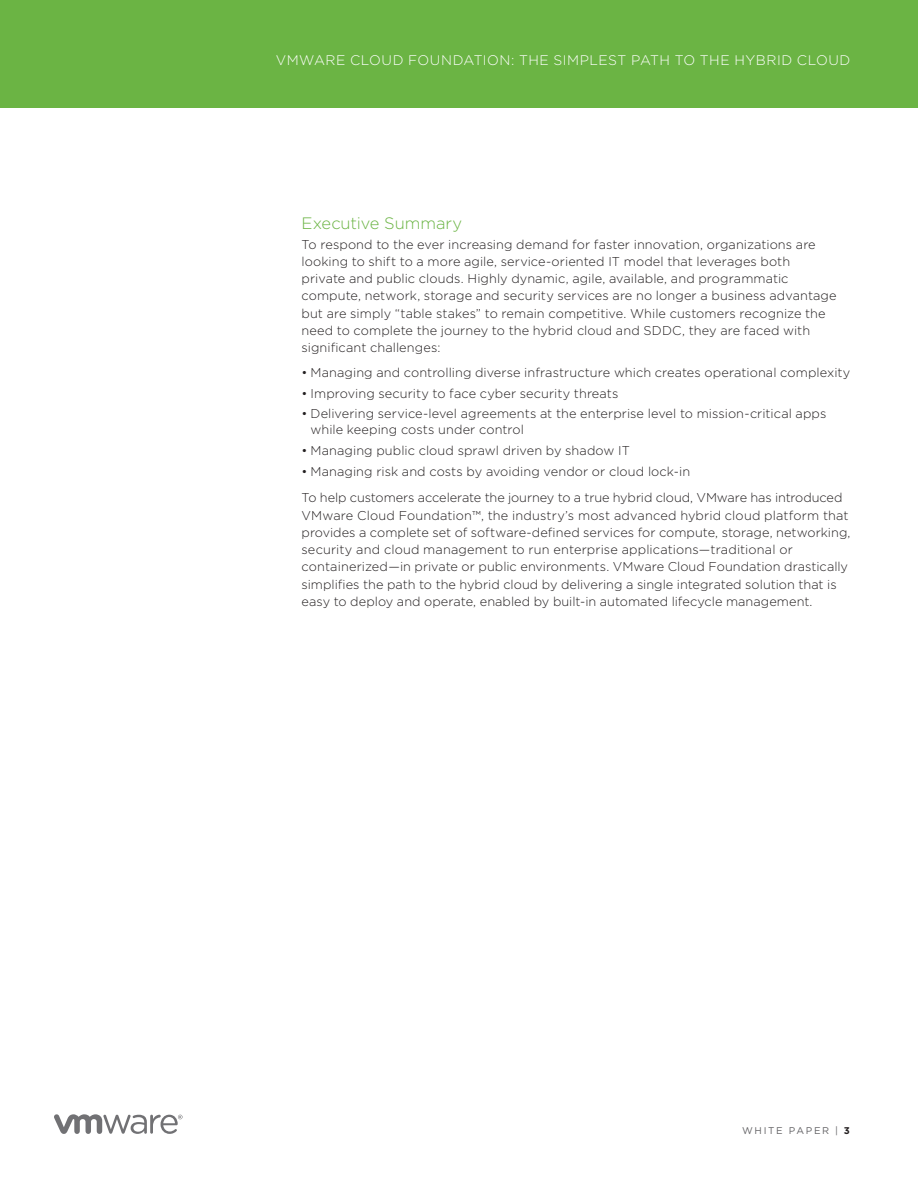
<style>
.page{position:relative;width:918px;height:1188px;background:#fff}
.page>*{position:absolute;margin:0;border:0;box-sizing:border-box;transform-origin:0 0}
.t1{font:300 16.5px "Gotham";letter-spacing:-.005em;color:#6bb444}
.t2{font:300 13.8px "Gotham";letter-spacing:.035em;color:#fff}
.t3{font:300 12.75px/17.2px "Gotham";letter-spacing:.005em;color:#231f20}
.t4{font:9.75px "Gotham";letter-spacing:.175em;color:#636265}
.s1{font-weight:700;color:#231f20}
</style>
<div class="page">
<div style="left:0;top:0;width:918px;height:108px;background:#6bb444"></div>
<svg style="left:54px;top:1114px;width:129px;height:20px"></svg>
<p class="t2" style="left:276px;top:51px;width:576px">VMWARE CLOUD FOUNDATION: THE SIMPLEST PATH TO THE HYBRID CLOUD</p>
<p class="t1" style="left:302px;top:213px;width:162px">Executive Summary</p>
<p class="t3" style="left:302px;top:235px;width:537px">To respond to the ever increasing demand for faster innovation, organizations are looking to shift to a more agile, service-oriented IT model that leverages both private and public clouds. Highly dynamic, agile, available, and programmatic compute, network, storage and security services are no longer a business advantage but are simply “table stakes” to remain competitive. While customers recognize the need to complete the journey to the hybrid cloud and SDDC, they are faced with significant challenges:</p>
<p class="t3" style="left:302px;top:364px;width:550px">• Managing and controlling diverse infrastructure which creates operational complexity</p>
<p class="t3" style="left:302px;top:384px;width:318px">• Improving security to face cyber security threats</p>
<p class="t3" style="left:311px;top:405px;width:517px;line-height:16.2px;text-indent:-9px">• Delivering service-level agreements at the enterprise level to mission-critical apps while keeping costs under control</p>
<p class="t3" style="left:302px;top:441px;width:330px">• Managing public cloud sprawl driven by shadow IT</p>
<p class="t3" style="left:302px;top:458px;width:542px;line-height:26.2px">• Managing risk and costs by avoiding vendor or cloud lock-in<br>To help customers accelerate the journey to a true hybrid cloud, VMware has introduced</p>
<p class="t3" style="left:302px;top:506px;width:551px">VMware Cloud Foundation™, the industry’s most advanced hybrid cloud platform that provides a complete set of software-defined services for compute, storage, networking, security and cloud management to run enterprise applications—traditional or containerized—in private or public environments. VMware Cloud Foundation drastically simplifies the path to the hybrid cloud by delivering a single integrated solution that is easy to deploy and operate, enabled by built-in automated lifecycle management.</p>
<p class="t4" style="left:742px;top:1125px;width:109px">WHITE PAPER | <span class="s1">3</span></p>
</div>
